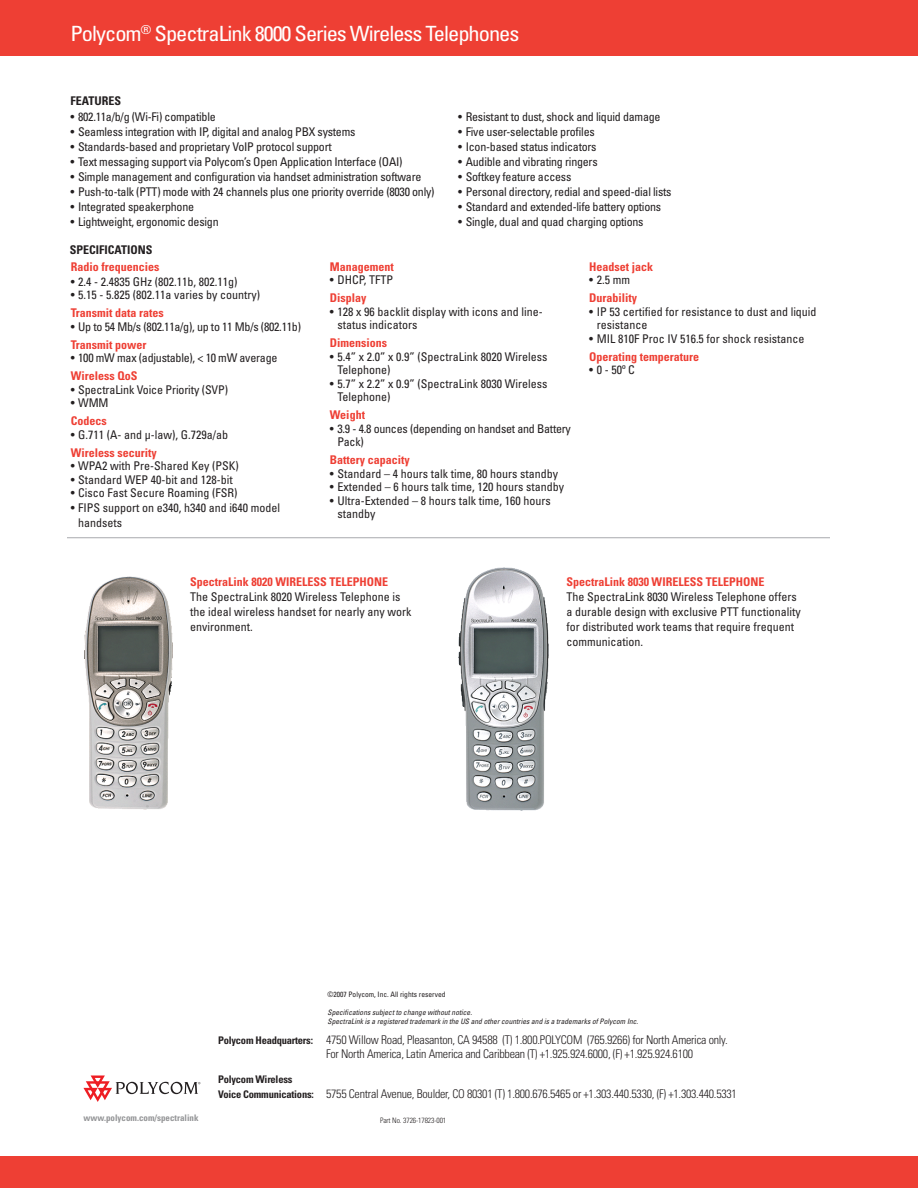
<style>
.page{position:relative;width:918px;height:1188px;background:#fff}
.page>*{position:absolute;margin:0;border:0;box-sizing:border-box;transform-origin:0 0}
.t1{font:condensed 21px "Univers LT Std";letter-spacing:-.045em;color:#fff;scale:1.07 1}
.t2{font:condensed 12px/15px "Univers LT Std";letter-spacing:-.01em;color:#231f20}
.t3{font:300 condensed 12px "Univers LT Std";letter-spacing:-.02em;color:#231f20}
.t4{font:700 condensed 12px "Univers LT Std";color:#ee3f34}
.t5{font:700 condensed 12px "Univers LT Std";color:#231f20}
.t6{font:700 condensed 10.5px "Univers LT Std";letter-spacing:-.02em;color:#231f20}
.t7{font:700 condensed 9px "Univers LT Std";color:#939496}
.t8{font:italic condensed 7.5px "Univers LT Std";color:#231f20}
.t9{font:condensed 7.5px "Univers LT Std";color:#231f20}
.t10{font:300 condensed 7.5px "Univers LT Std";letter-spacing:-.01em;color:#231f20}
.s1{font-weight:700;font-size:10.5px}
</style>
<div class="page">
<div style="left:0;top:0;width:918px;height:56px;background:#ee3f34"></div>
<img style="left:84px;top:577px;width:88px;height:233px">
<img style="left:458px;top:568px;width:90px;height:242px">
<hr style="left:67px;top:537px;width:763px;height:1px;background:#a8a9ad">
<div style="left:0;top:1156px;width:918px;height:32px;background:#ee3f34"></div>
<svg style="left:83px;top:1076px;width:117px;height:26px"></svg>
<p class="t1" style="left:70px;top:20px;width:421px">Polycom<sup>®</sup> SpectraLink 8000 Series Wireless Telephones</p>
<p class="t5" style="left:71px;top:93px;width:52px">FEATURES</p>
<p class="t2" style="left:71px;top:109px;width:147px">• 802.11a/b/g (Wi-Fi) compatible</p>
<p class="t2" style="left:71px;top:124px;width:286px">• Seamless integration with IP, digital and analog PBX systems</p>
<p class="t2" style="left:71px;top:139px;width:263px">• Standards-based and proprietary VoIP protocol support</p>
<p class="t2" style="left:71px;top:154px;width:333px">• Text messaging support via Polycom’s Open Application Interface (OAI)</p>
<p class="t2" style="left:71px;top:169px;width:352px">• Simple management and configuration via handset administration software</p>
<p class="t2" style="left:71px;top:184px;width:365px">• Push-to-talk (PTT) mode with 24 channels plus one priority override (8030 only)</p>
<p class="t2" style="left:71px;top:199px;width:125px">• Integrated speakerphone</p>
<p class="t2" style="left:71px;top:214px;width:150px">• Lightweight, ergonomic design</p>
<p class="t5" style="left:70px;top:242px;width:84px">SPECIFICATIONS</p>
<p class="t2" style="left:458px;top:109px;width:204px">• Resistant to dust, shock and liquid damage</p>
<p class="t2" style="left:458px;top:124px;width:138px">• Five user-selectable profiles</p>
<p class="t2" style="left:458px;top:139px;width:140px">• Icon-based status indicators</p>
<p class="t2" style="left:458px;top:154px;width:141px">• Audible and vibrating ringers</p>
<p class="t2" style="left:458px;top:169px;width:115px">• Softkey feature access</p>
<p class="t2" style="left:458px;top:184px;width:215px">• Personal directory, redial and speed-dial lists</p>
<p class="t2" style="left:458px;top:199px;width:204px">• Standard and extended-life battery options</p>
<p class="t2" style="left:458px;top:214px;width:187px">• Single, dual and quad charging options</p>
<p class="t4" style="left:71px;top:259px;width:90px">Radio frequencies</p>
<p class="t2" style="left:71px;top:274px;width:168px">• 2.4 - 2.4835 GHz (802.11b, 802.11g)</p>
<p class="t2" style="left:71px;top:287px;width:191px">• 5.15 - 5.825 (802.11a varies by country)</p>
<p class="t4" style="left:71px;top:306px;width:95px">Transmit data rates</p>
<p class="t2" style="left:71px;top:319px;width:232px">• Up to 54 Mb/s (802.11a/g), up to 11 Mb/s (802.11b)</p>
<p class="t4" style="left:71px;top:337px;width:77px">Transmit power</p>
<p class="t2" style="left:71px;top:350px;width:208px">• 100 mW max (adjustable), &lt; 10 mW average</p>
<p class="t4" style="left:71px;top:369px;width:68px">Wireless QoS</p>
<p class="t2" style="left:71px;top:382px;width:159px">• SpectraLink Voice Priority (SVP)</p>
<p class="t2" style="left:71px;top:395px;width:39px">• WMM</p>
<p class="t4" style="left:71px;top:414px;width:37px">Codecs</p>
<p class="t2" style="left:71px;top:427px;width:159px">• G.711 (A- and µ-law), G.729a/ab</p>
<p class="t4" style="left:71px;top:445px;width:87px">Wireless security</p>
<p class="t2" style="left:71px;top:458px;width:170px">• WPA2 with Pre-Shared Key (PSK)</p>
<p class="t2" style="left:71px;top:472px;width:164px">• Standard WEP 40-bit and 128-bit</p>
<p class="t2" style="left:71px;top:485px;width:168px">• Cisco Fast Secure Roaming (FSR)</p>
<p class="t2" style="left:78px;top:500px;width:203px;text-indent:-8px">• FIPS support on e340, h340 and i640 model handsets</p>
<p class="t4" style="left:330px;top:259px;width:65px">Management</p>
<p class="t2" style="left:330px;top:272px;width:65px">• DHCP, TFTP</p>
<p class="t4" style="left:330px;top:291px;width:38px">Display</p>
<p class="t2" style="left:337px;top:305px;width:207px;line-height:13.5px;text-indent:-8px">• 128 x 96 backlit display with icons and line&shy;status indicators</p>
<p class="t4" style="left:330px;top:336px;width:59px">Dimensions</p>
<p class="t2" style="left:337px;top:350px;width:211px;line-height:13.5px;text-indent:-8px">• 5.4” x 2.0” x 0.9” (SpectraLink 8020 Wireless<br>Telephone)</p>
<p class="t2" style="left:337px;top:377px;width:211px;line-height:13.5px;text-indent:-8px">• 5.7” x 2.2” x 0.9” (SpectraLink 8030 Wireless<br>Telephone)</p>
<p class="t4" style="left:330px;top:408px;width:37px">Weight</p>
<p class="t2" style="left:337px;top:422px;width:235px;line-height:13.5px;text-indent:-8px">• 3.9 - 4.8 ounces (depending on handset and Battery<br>Pack)</p>
<p class="t4" style="left:330px;top:453px;width:81px">Battery capacity</p>
<p class="t2" style="left:330px;top:466px;width:230px">• Standard – 4 hours talk time, 80 hours standby</p>
<p class="t2" style="left:330px;top:479px;width:236px">• Extended – 6 hours talk time, 120 hours standby</p>
<p class="t2" style="left:337px;top:494px;width:215px;line-height:13.5px;text-indent:-8px">• Ultra-Extended – 8 hours talk time, 160 hours standby</p>
<p class="t4" style="left:589px;top:259px;width:65px">Headset jack</p>
<p class="t2" style="left:589px;top:272px;width:42px">• 2.5 mm</p>
<p class="t4" style="left:589px;top:291px;width:49px">Durability</p>
<p class="t2" style="left:597px;top:305px;width:221px;line-height:13.5px;text-indent:-8px">• IP 53 certified for resistance to dust and liquid resistance</p>
<p class="t2" style="left:589px;top:331px;width:217px">• MIL 810F Proc IV 516.5 for shock resistance</p>
<p class="t4" style="left:589px;top:349px;width:111px">Operating temperature</p>
<p class="t2" style="left:589px;top:362px;width:47px">• 0 - 50º C</p>
<p class="t4" style="left:190px;top:575px;width:199px">SpectraLink 8020 WIRELESS TELEPHONE</p>
<p class="t2" style="left:190px;top:589px;width:223px">The SpectraLink 8020 Wireless Telephone is the ideal wireless handset for nearly any work environment.</p>
<p class="t4" style="left:566px;top:575px;width:199px">SpectraLink 8030 WIRELESS TELEPHONE</p>
<p class="t2" style="left:566px;top:589px;width:236px">The SpectraLink 8030 Wireless Telephone offers a durable design with exclusive PTT functionality for distributed work teams that require frequent communication.</p>
<p class="t7" style="left:83px;top:1112px;width:117px">www.polycom.com/spectralink</p>
<p class="t9" style="left:327px;top:990px;width:120px">©2007 Polycom, Inc. All rights reserved</p>
<p class="t8" style="left:327px;top:1008px;width:146px">Specifications subject to change without notice.</p>
<p class="t8" style="left:327px;top:1017px;width:312px">SpectraLink is a registered trademark in the US and other countries and is a trademarks of Polycom Inc.</p>
<p class="t3" style="left:218px;top:1032px;width:511px"><span class="s1">Polycom Headquarters:</span> 4750 Willow Road, Pleasanton, CA 94588 (T) 1.800.POLYCOM (765.9266) for North America only.</p>
<p class="t3" style="left:326px;top:1047px;width:369px">For North America, Latin America and Caribbean (T) +1.925.924.6000, (F) +1.925.924.6100</p>
<p class="t6" style="left:218px;top:1073px;width:76px">Polycom Wireless</p>
<p class="t3" style="left:218px;top:1086px;width:520px"><span class="s1">Voice Communications:</span> 5755 Central Avenue, Boulder, CO 80301 (T) 1.800.676.5465 or +1.303.440.5330, (F) +1.303.440.5331</p>
<p class="t10" style="left:380px;top:1116px;width:68px">Part No. 3726-17823-001</p>
</div>
